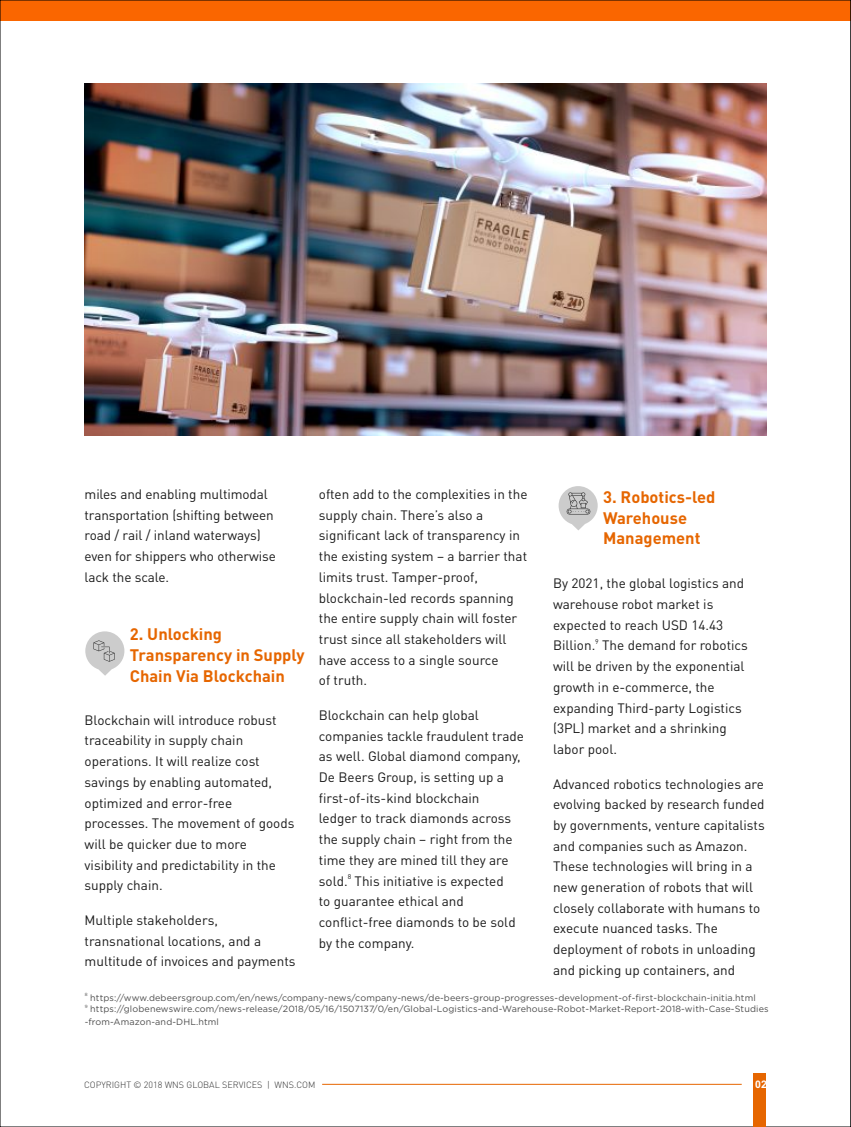
<style>
.page{position:relative;width:851px;height:1127px;background:#fff}
.page>*{position:absolute;margin:0;border:0;box-sizing:border-box;transform-origin:0 0}
.t1{font:700 16.5px/20.7px "DIN Pro";color:#e66600}
.t2{font:13.5px/20.7px "DIN Pro";color:#1a1a1a}
.t3{font:700 10.5px "Arial";color:#fff}
.t4{font:9px/12.9px "Gotham";letter-spacing:.015em;color:#4d4d4d}
.t5{font:300 9px "DIN Pro";color:#333}
.t6{font:6.75px "DIN Pro";color:#1a1a1a}
.t7{font:4.5px "Gotham";color:#4d4d4d}
</style>
<div class="page">
<div style="left:0;top:0;width:850px;height:21px;background:#fa6600"></div>
<svg style="left:850px;top:0;width:1px;height:1127px"></svg>
<hr style="left:322px;top:1084px;width:419px;height:1px;background:#e66600">
<div style="left:753px;top:1073px;width:12px;height:54px;background:#e66600"></div>
<img style="left:85px;top:84px;width:681px;height:351px">
<svg style="left:85px;top:631px;width:39px;height:45px"></svg>
<svg style="left:558px;top:486px;width:39px;height:44px"></svg>
<p class="t2" style="left:319px;top:485px;width:210px">often add to the complexities in the supply chain. There’s also a significant lack of transparency in the existing system – a barrier that limits trust. Tamper-proof, blockchain-led records spanning the entire supply chain will foster trust since all stakeholders will have access to a single source<br>of truth.</p>
<p class="t2" style="left:319px;top:706px;width:206px">Blockchain can help global companies tackle fraudulent trade as well. Global diamond company,<br>De Beers Group, is setting up a first-of-its-kind blockchain<br>ledger to track diamonds across the supply chain – right from the time they are mined till they are</p>
<p class="t6" style="left:348px;top:874px;width:5px">8</p>
<p class="t2" style="left:319px;top:872px;width:198px">sold. This initiative is expected to guarantee ethical and conflict-free diamonds to be sold by the company.</p>
<p class="t2" style="left:84px;top:485px;width:193px">miles and enabling multimodal transportation (shifting between road / rail / inland waterways) even for shippers who otherwise lack the scale.</p>
<p class="t1" style="left:603px;top:488px;width:114px">3. Robotics-led<br>Warehouse<br>Management</p>
<p class="t2" style="left:553px;top:574px;width:192px">By 2021, the global logistics and warehouse robot market is expected to reach USD 14.43</p>
<p class="t6" style="left:595px;top:638px;width:5px">9</p>
<p class="t2" style="left:553px;top:636px;width:196px">Billion. The demand for robotics will be driven by the exponential growth in e-commerce, the expanding Third-party Logistics (3PL) market and a shrinking labor pool.</p>
<p class="t2" style="left:553px;top:774px;width:213px">Advanced robotics technologies are evolving backed by research funded by governments, venture capitalists and companies such as Amazon.<br>These technologies will bring in a new generation of robots that will closely collaborate with humans to execute nuanced tasks. The deployment of robots in unloading and picking up containers, and</p>
<p class="t7" style="left:85px;top:1004px;width:4px">9</p>
<p class="t4" style="left:85px;top:1003px;width:685px;text-indent:6px">https://globenewswire.com/news-release/2018/05/16/1507137/0/en/Global-Logistics-and-Warehouse-Robot-Market-Report-2018-with-Case-Studies -from-Amazon-and-DHL.html</p>
<p class="t1" style="left:130px;top:625px;width:176px">2. Unlocking<br>Transparency in Supply<br>Chain Via Blockchain</p>
<p class="t2" style="left:85px;top:711px;width:211px">Blockchain will introduce robust traceability in supply chain operations. It will realize cost savings by enabling automated, optimized and error-free processes. The movement of goods will be quicker due to more visibility and predictability in the supply chain.</p>
<p class="t2" style="left:85px;top:911px;width:212px">Multiple stakeholders, transnational locations, and a multitude of invoices and payments</p>
<p class="t7" style="left:85px;top:992px;width:4px">8</p>
<p class="t4" style="left:90px;top:991px;width:667px">https://www.debeersgroup.com/en/news/company-news/company-news/de-beers-group-progresses-development-of-first-blockchain-initia.html</p>
<p class="t5" style="left:84px;top:1081px;width:233px">COPYRIGHT © 2018 WNS GLOBAL SERVICES | WNS.COM</p>
<p class="t3" style="left:755px;top:1080px;width:13px">02</p>
</div>
